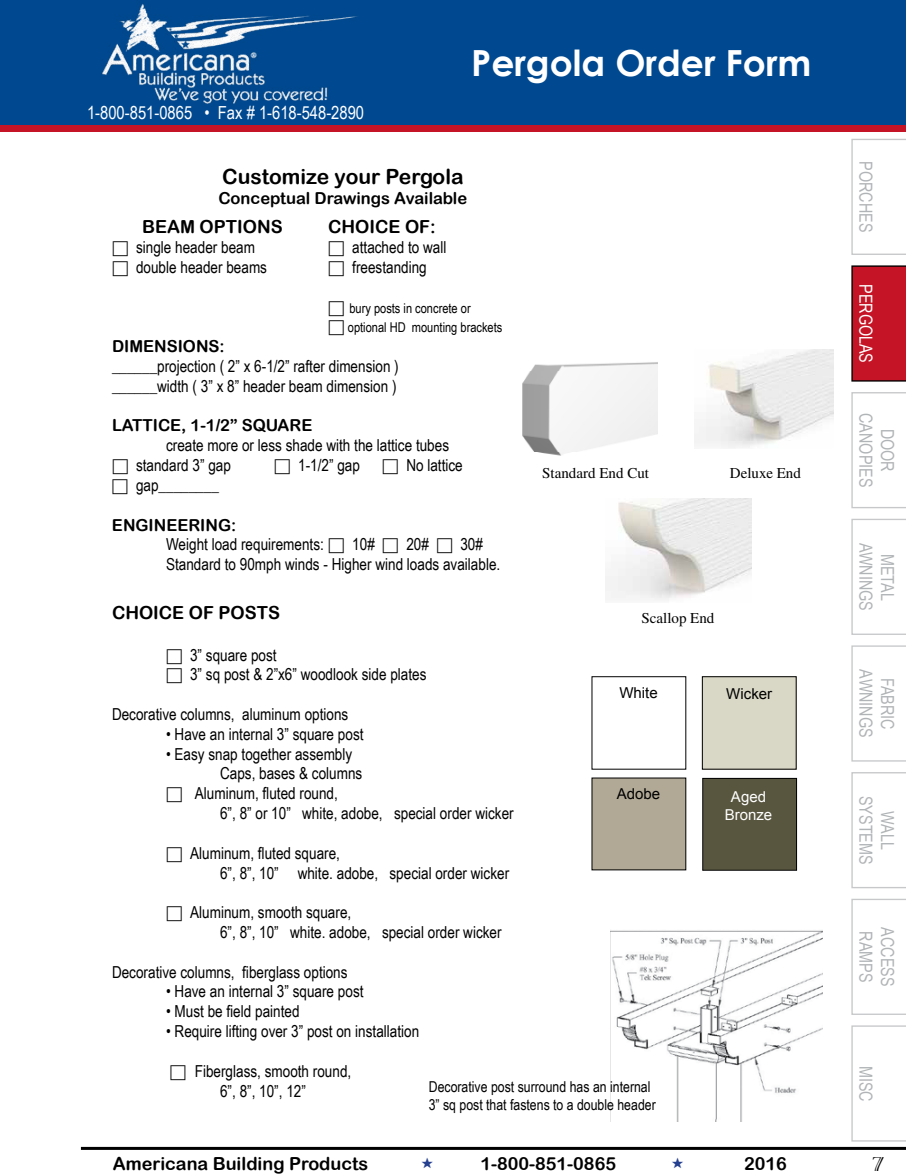
<style>
.page{position:relative;width:906px;height:1176px;background:#fff}
.page>*{position:absolute;margin:0;border:0;box-sizing:border-box;transform-origin:0 0}
.t1{font:700 36px "Century Gothic";color:#fff}
.t2{font:21px "Arial Rounded MT Bold";color:#000}
.t3{font:21px "Viva";color:#000}
.t4{font:18px "Arial Rounded MT Bold";color:#000}
.t5{font:18px/21.6px "Arial Narrow";color:#b1b4b6;text-align:center}
.t6{font:18px "Arial Narrow";color:#fff}
.t7{font:16.5px/19.8px "Arial Narrow";color:#000}
.t8{font:16.5px "Arial Rounded MT Bold";color:#000}
.t9{font:15px/18px "Arial Narrow";color:#000}
.t10{font:15px "Times";color:#000}
.t11{font:15px "Arial";color:#000}
.t12{font:15px/18px "Arial";color:#fff;text-align:center}
.t13{font:13.5px/19.8px "Arial Narrow";color:#000}
.s1{font-family:"Universal Newswith Comm Pi"}
.s2{font-family:"Universal Newswith Comm Pi";font-size:16.5px}
</style>
<div class="page">
<hr style="left:81px;top:1146px;width:824px;height:3px;background:#000">
<svg style="left:851px;top:139px;width:54px;height:116px"></svg>
<svg style="left:851px;top:392px;width:54px;height:116px"></svg>
<div style="left:851px;top:265px;width:54px;height:116px;background:#c41425"></div>
<svg style="left:851px;top:518px;width:54px;height:116px"></svg>
<svg style="left:851px;top:645px;width:54px;height:116px"></svg>
<svg style="left:851px;top:772px;width:54px;height:116px"></svg>
<svg style="left:851px;top:898px;width:54px;height:116px"></svg>
<svg style="left:851px;top:1025px;width:54px;height:116px"></svg>
<div style="left:0;top:0;width:905px;height:128px;background:#004990"></div>
<img style="left:102px;top:4px;width:255px;height:100px">
<div style="left:0;top:125px;width:7px;height:7px;background:#c41425"></div>
<div style="left:6px;top:125px;width:899px;height:7px;background:#c41425"></div>
<img style="left:610px;top:930px;width:212px;height:190px">
<img style="left:522px;top:362px;width:135px;height:94px">
<img style="left:694px;top:349px;width:139px;height:99px">
<img style="left:605px;top:498px;width:146px;height:102px">
<div style="left:701px;top:676px;width:95px;height:93px;border:1px solid #000"></div>
<div style="left:702px;top:778px;width:94px;height:92px;background:#58563f"></div>
<div style="left:702px;top:777px;width:94px;height:93px;border:1px solid #000"></div>
<p class="t6" style="left:87px;top:100px;width:278px">1-800-851-0865 • Fax # 1-618-548-2890</p>
<h1 class="t1" style="left:471px;top:35px;width:341px">Pergola Order Form</h1>
<p class="t2" style="left:222px;top:164px;width:243px">Customize your Pergola</p>
<p class="t8" style="left:218px;top:188px;width:250px">Conceptual Drawings Available</p>
<p class="t4" style="left:142px;top:216px;width:142px">BEAM OPTIONS</p>
<p class="t4" style="left:328px;top:216px;width:109px">CHOICE OF:</p>
<p class="t7" style="left:112px;top:237px;width:144px"><span class="s1">h</span> single header beam</p>
<p class="t7" style="left:328px;top:237px;width:120px"><span class="s1">h</span> attached to wall</p>
<p class="t7" style="left:112px;top:256px;width:156px"><span class="s1">h</span> double header beams</p>
<p class="t7" style="left:328px;top:256px;width:100px"><span class="s1">h</span> freestanding</p>
<p class="t13" style="left:328px;top:297px;width:176px"><span class="s2">h</span> bury posts in concrete or<br><span class="s2">h</span> optional HD mounting brackets</p>
<p class="t8" style="left:112px;top:336px;width:114px">DIMENSIONS:</p>
<p class="t7" style="left:112px;top:355px;width:288px">______projection ( 2” x 6-1/2” rafter dimension ) ______width ( 3” x 8” header beam dimension )</p>
<p class="t8" style="left:112px;top:415px;width:202px">LATTICE, 1-1/2” SQUARE</p>
<p class="t7" style="left:112px;top:435px;width:338px;text-indent:54px">create more or less shade with the lattice tubes <span class="s1">h</span> standard 3” gap</p>
<p class="t7" style="left:274px;top:454px;width:87px"><span class="s1">h</span> 1-1/2” gap</p>
<p class="t7" style="left:382px;top:454px;width:82px"><span class="s1">h</span> No lattice</p>
<p class="t7" style="left:112px;top:474px;width:108px"><span class="s1">h</span> gap________</p>
<p class="t8" style="left:112px;top:514px;width:126px">ENGINEERING:</p>
<p class="t7" style="left:166px;top:534px;width:335px">Weight load requirements: <span class="s1">h</span> 10# <span class="s1">h</span> 20# <span class="s1">h</span> 30#<br>Standard to 90mph winds - Higher wind loads available.</p>
<p class="t10" style="left:542px;top:464px;width:108px">Standard End Cut</p>
<p class="t10" style="left:729px;top:464px;width:73px">Deluxe End</p>
<p class="t4" style="left:112px;top:602px;width:169px">CHOICE OF POSTS</p>
<p class="t7" style="left:166px;top:644px;width:262px"><span class="s1">h</span> 3” square post<br><span class="s1">h</span> 3” sq post &amp; 2”x6” woodlook side plates</p>
<p class="t7" style="left:112px;top:703px;width:238px">Decorative columns, aluminum options</p>
<p class="t7" style="left:166px;top:723px;width:199px">• Have an internal 3” square post</p>
<p class="t7" style="left:166px;top:743px;width:187px">• Easy snap together assembly</p>
<p class="t7" style="left:220px;top:763px;width:144px">Caps, bases &amp; columns</p>
<p class="t7" style="left:166px;top:782px;width:173px"><span class="s1">h</span> Aluminum, fluted round,</p>
<p class="t7" style="left:220px;top:802px;width:295px">6”, 8” or 10” white, adobe, special order wicker</p>
<p class="t7" style="left:220px;top:842px;width:290px;text-indent:-54px"><span class="s1">h</span> Aluminum, fluted square,<br>6”, 8”, 10” white. adobe, special order wicker</p>
<p class="t7" style="left:220px;top:901px;width:283px;text-indent:-54px"><span class="s1">h</span> Aluminum, smooth square,<br>6”, 8”, 10” white. adobe, special order wicker</p>
<p class="t7" style="left:112px;top:961px;width:237px">Decorative columns, fiberglass options</p>
<p class="t7" style="left:166px;top:980px;width:199px">• Have an internal 3” square post</p>
<p class="t7" style="left:166px;top:1000px;width:135px">• Must be field painted</p>
<p class="t7" style="left:166px;top:1020px;width:254px">• Require lifting over 3” post on installation</p>
<p class="t7" style="left:170px;top:1060px;width:183px;text-align:center"><span class="s1">h</span> Fiberglass, smooth round,<br>6”, 8”, 10”, 12”</p>
<p class="t10" style="left:641px;top:609px;width:74px">Scallop End</p>
<p class="t11" style="left:619px;top:682px;width:40px">White</p>
<p class="t11" style="left:616px;top:783px;width:45px">Adobe</p>
<p class="t9" style="left:428px;top:1076px;width:228px">Decorative post surround has an internal<br>3” sq post that fastens to a double header</p>
<p class="t11" style="left:726px;top:682px;width:47px">Wicker</p>
<p class="t12" style="left:724px;top:787px;width:49px">Aged<br>Bronze</p>
<p class="t5" style="left:876px;top:161px;width:72px;rotate:90deg">PORCHES</p>
<p class="t6" style="left:878px;top:284px;width:80px;rotate:90deg">PERGOLAS</p>
<p class="t5" style="left:898px;top:413px;width:76px;rotate:90deg">DOOR<br>CANOPIES</p>
<p class="t5" style="left:898px;top:542px;width:70px;rotate:90deg">METAL<br>AWNINGS</p>
<p class="t5" style="left:898px;top:669px;width:70px;rotate:90deg">FABRIC<br>AWNINGS</p>
<p class="t5" style="left:898px;top:795px;width:70px;rotate:90deg">WALL<br>SYSTEMS</p>
<p class="t5" style="left:876px;top:931px;width:53px;rotate:90deg">RAMPS</p>
<p class="t5" style="left:898px;top:927px;width:60px;rotate:90deg">ACCESS</p>
<p class="t5" style="left:876px;top:1065px;width:37px;rotate:90deg">MISC</p>
<p class="t4" style="left:113px;top:1152px;width:257px">Americana Building Products</p>
<p class="t4" style="left:480px;top:1152px;width:137px">1-800-851-0865</p>
<p class="t4" style="left:743px;top:1152px;width:44px">2016</p>
<p class="t3" style="left:872px;top:1152px;width:12px">7</p>
</div>
